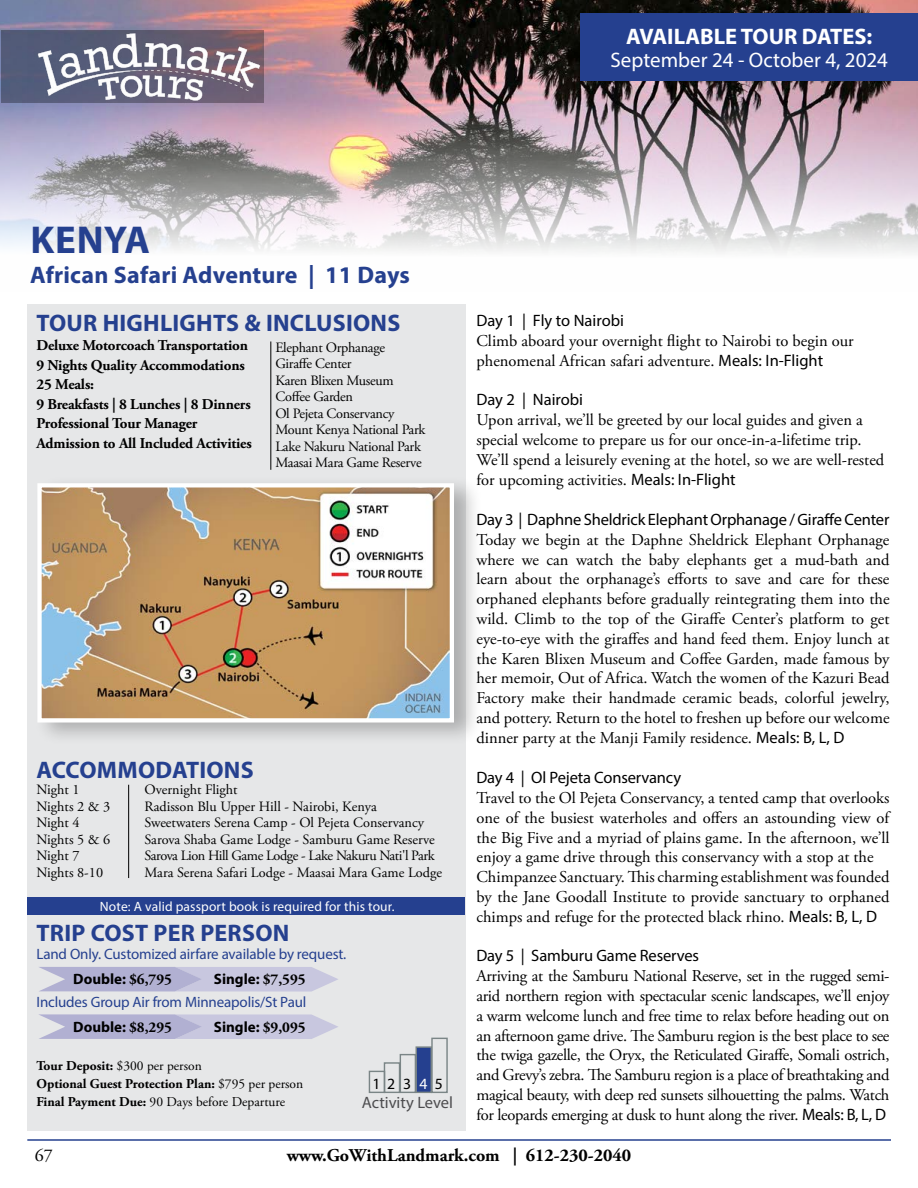
<style>
.page{position:relative;width:918px;height:1188px;background:#fff}
.page>*{position:absolute;margin:0;border:0;box-sizing:border-box;transform-origin:0 0}
.t1{font:700 39px "Myriad Pro";letter-spacing:.01em;color:#25408f}
.t2{font:700 24px/47.8px "Myriad Pro";letter-spacing:.01em;color:#25408f}
.t3{font:700 22.5px "Myriad Pro";color:#fff}
.t4{font:21px "Myriad Pro";color:#fff}
.t5{font:700 18px "Adobe Garamond Pro";color:#000}
.t6{font:18px "Adobe Garamond Pro";color:#000}
.t7{font:16.5px/19.8px "Adobe Garamond Pro";color:#000}
.t8{font:16.5px "Myriad Pro";letter-spacing:-.01em;color:#000}
.t9{font:16.5px "Myriad Pro";color:#4d4d4f}
.t10{font:15.6px "Myriad Pro";letter-spacing:.49em;color:#000}
.t11{font:700 15px/19.5px "Adobe Garamond Pro";letter-spacing:-.01em;color:#000}
.t12{font:15px "Myriad Pro";letter-spacing:-.01em;color:#25408f}
.t13{font:700 15px "Myriad Pro";color:#000}
.t14{font:14.25px/16.5px "Adobe Garamond Pro";letter-spacing:-.02em;color:#000}
.t15{font:14.25px "Adobe Garamond Pro";color:#000}
.t16{font:700 13.5px/18px "Adobe Garamond Pro";color:#000}
.t17{font:13.5px "Myriad Pro";letter-spacing:.01em;color:#fff}
.s1{font-family:"Adobe Garamond Pro"}
.s2{font-weight:400}
.s3{color:#000101}
.s4{color:#fff}
.s5{font-family:"Myriad Pro"}
</style>
<div class="page">
<div style="left:27px;top:305px;width:438px;height:826px;background:#e6e7e8"></div>
<img style="left:0;top:0;width:918px;height:253px">
<div style="left:1px;top:30px;width:262px;height:72px;background:#525c7a"></div>
<hr style="left:27px;top:1139px;width:864px;height:2px;background:#25408f">
<hr style="left:271px;top:341px;width:1px;height:129px;background:#000">
<hr style="left:128px;top:785px;width:1px;height:93px;background:#000">
<img style="left:27px;top:27px;width:244px;height:79px">
<div style="left:27px;top:897px;width:437px;height:18px;background:#25408f"></div>
<div style="left:580px;top:14px;width:338px;height:67px;background:#25408f"></div>
<svg style="left:39px;top:967px;width:299px;height:25px;background:#c0c0da"></svg>
<svg style="left:39px;top:1014px;width:299px;height:25px;background:#c0bfda"></svg>
<div style="left:34px;top:475px;width:449px;height:271px;background:#000;opacity:.25"></div>
<img style="left:42px;top:488px;width:407px;height:230px">
<div style="left:37px;top:483px;width:417px;height:240px;border:4px solid #fff"></div>
<div style="left:369px;top:1071px;width:16px;height:22px;border:1px solid #7a8586"></div>
<div style="left:384px;top:1062px;width:16px;height:31px;border:1px solid #7a8586"></div>
<div style="left:400px;top:1054px;width:16px;height:39px;border:1px solid #7a8586"></div>
<div style="left:416px;top:1046px;width:16px;height:47px;background:#25408f;border:1px solid #7a8586"></div>
<div style="left:431px;top:1038px;width:17px;height:55px;border:1px solid #7a8586"></div>
<h3 class="t3" style="left:626px;top:22px;width:248px">AVAILABLE TOUR DATES:</h3>
<p class="t4" style="left:610px;top:47px;width:279px">September 24 - October 4, 2024</p>
<h1 class="t1" style="left:30px;top:214px;width:121px">KENYA</h1>
<h2 class="t2" style="left:30px;top:250px;width:381px">African Safari Adventure | 11 Days<br>TOUR HIGHLIGHTS &amp; INCLUSIONS</h2>
<p class="t11" style="left:36px;top:336px;width:217px">Deluxe Motorcoach Transportation<br>9 Nights Quality Accommodations<br>25 Meals:<br>9 Breakfasts | 8 Lunches | 8 Dinners<br>Professional Tour Manager<br>Admission to All Included Activities</p>
<p class="t14" style="left:275px;top:340px;width:151px">Elephant Orphanage<br>Giraffe Center<br>Karen Blixen Museum<br>Coffee Garden<br>Ol Pejeta Conservancy<br>Mount Kenya National Park<br>Lake Nakuru National Park<br>Maasai Mara Game Reserve</p>
<h2 class="t2" style="left:36px;top:745px;width:219px">ACCOMMODATIONS</h2>
<p class="t14" style="left:36px;top:782px;width:45px">Night 1</p>
<p class="t15" style="left:144px;top:781px;width:95px">Overnight Flight</p>
<p class="t14" style="left:36px;top:798px;width:75px">Nights 2 &amp; 3</p>
<p class="t15" style="left:144px;top:798px;width:234px">Radisson Blu Upper Hill - Nairobi, Kenya</p>
<p class="t14" style="left:36px;top:815px;width:45px">Night 4</p>
<p class="t15" style="left:144px;top:814px;width:281px">Sweetwaters Serena Camp - Ol Pejeta Conservancy</p>
<p class="t14" style="left:36px;top:831px;width:75px">Nights 5 &amp; 6</p>
<p class="t15" style="left:144px;top:831px;width:292px">Sarova Shaba Game Lodge - Samburu Game Reserve</p>
<p class="t14" style="left:36px;top:848px;width:45px">Night 7</p>
<p class="t14" style="left:144px;top:848px;width:292px">Sarova Lion Hill Game Lodge - Lake Nakuru Nati'l Park</p>
<p class="t15" style="left:36px;top:864px;width:68px">Nights 8-10</p>
<p class="t15" style="left:144px;top:864px;width:299px">Mara Serena Safari Lodge - Maasai Mara Game Lodge</p>
<p class="t17" style="left:100px;top:898px;width:296px">Note: A valid passport book is required for this tour.</p>
<h2 class="t2" style="left:36px;top:908px;width:254px">TRIP COST PER PERSON</h2>
<p class="t12" style="left:36px;top:945px;width:311px">Land Only. Customized airfare available by request.</p>
<p class="t12" style="left:36px;top:993px;width:271px">Includes Group Air from Minneapolis/St Paul</p>
<p class="t13" style="left:73px;top:969px;width:100px">Double: <span class="s1">$6,795</span></p>
<p class="t13" style="left:214px;top:969px;width:93px">Single: <span class="s1">$7,595</span></p>
<p class="t13" style="left:73px;top:1018px;width:100px">Double: <span class="s1">$8,295</span></p>
<p class="t13" style="left:214px;top:1018px;width:93px">Single: <span class="s1">$9,095</span></p>
<p class="t16" style="left:36px;top:1057px;width:268px">Tour Deposit: <span class="s2">$300 per person<br></span>Optional Guest Protection Plan: <span class="s2">$795 per person<br></span>Final Payment Due: <span class="s2">90 Days before Departure</span></p>
<p class="t10" style="left:373px;top:1074px;width:72px">12<span class="s3">3</span><span class="s4">4</span>5</p>
<p class="t9" style="left:362px;top:1092px;width:93px">Activity Level</p>
<p class="t8" style="left:476px;top:310px;width:149px">Day 1 | Fly to Nairobi</p>
<p class="t7" style="left:476px;top:331px;width:379px">Climb aboard your overnight flight to Nairobi to begin our phenomenal African safari adventure. <span class="s5">Meals: In-Flight</span></p>
<p class="t8" style="left:476px;top:390px;width:108px">Day 2 | Nairobi</p>
<p class="t7" style="left:476px;top:411px;width:409px">Upon arrival, we’ll be greeted by our local guides and given a special welcome to prepare us for our once-in-a-lifetime trip.<br>We’ll spend a leisurely evening at the hotel, so we are well-rested for upcoming activities. <span class="s5">Meals: In-Flight</span></p>
<p class="t8" style="left:476px;top:509px;width:414px">Day 3 | Daphne Sheldrick Elephant Orphanage / Giraffe Center</p>
<p class="t7" style="left:476px;top:530px;width:415px;text-align:justify">Today we begin at the Daphne Sheldrick Elephant Orphanage where we can watch the baby elephants get a mud-bath and learn about the orphanage’s efforts to save and care for these orphaned elephants before gradually reintegrating them into the wild. Climb to the top of the Giraffe Center’s platform to get eye-to-eye with the giraffes and hand feed them. Enjoy lunch at the Karen Blixen Museum and Coffee Garden, made famous by her memoir, Out of Africa. Watch the women of the Kazuri Bead Factory make their handmade ceramic beads, colorful jewelry, and pottery. Return to the hotel to freshen up before our welcome dinner party at the Manji Family residence. <span class="s5">Meals: B, L, D</span></p>
<p class="t8" style="left:476px;top:767px;width:206px">Day 4 | Ol Pejeta Conservancy</p>
<p class="t7" style="left:476px;top:788px;width:415px">Travel to the Ol Pejeta Conservancy, a tented camp that overlooks one of the busiest waterholes and offers an astounding view of the Big Five and a myriad of plains game. In the afternoon, we’ll enjoy a game drive through this conservancy with a stop at the Chimpanzee Sanctuary. This charming establishment was founded by the Jane Goodall Institute to provide sanctuary to orphaned chimps and refuge for the protected black rhino. <span class="s5">Meals: B, L, D</span></p>
<p class="t8" style="left:476px;top:946px;width:224px">Day 5 | Samburu Game Reserves</p>
<p class="t7" style="left:476px;top:967px;width:415px;text-align:justify">Arriving at the Samburu National Reserve, set in the rugged semi&shy;arid northern region with spectacular scenic landscapes, we’ll enjoy a warm welcome lunch and free time to relax before heading out on an afternoon game drive. The Samburu region is the best place to see the twiga gazelle, the Oryx, the Reticulated Giraffe, Somali ostrich, and Grevy’s zebra. The Samburu region is a place of breathtaking and magical beauty, with deep red sunsets silhouetting the palms. Watch for leopards emerging at dusk to hunt along the river. <span class="s5">Meals: B, L, D</span></p>
<p class="t6" style="left:35px;top:1144px;width:19px">67</p>
<p class="t5" style="left:287px;top:1145px;width:346px">www.GoWithLandmark.com | 612-230-2040</p>
</div>
